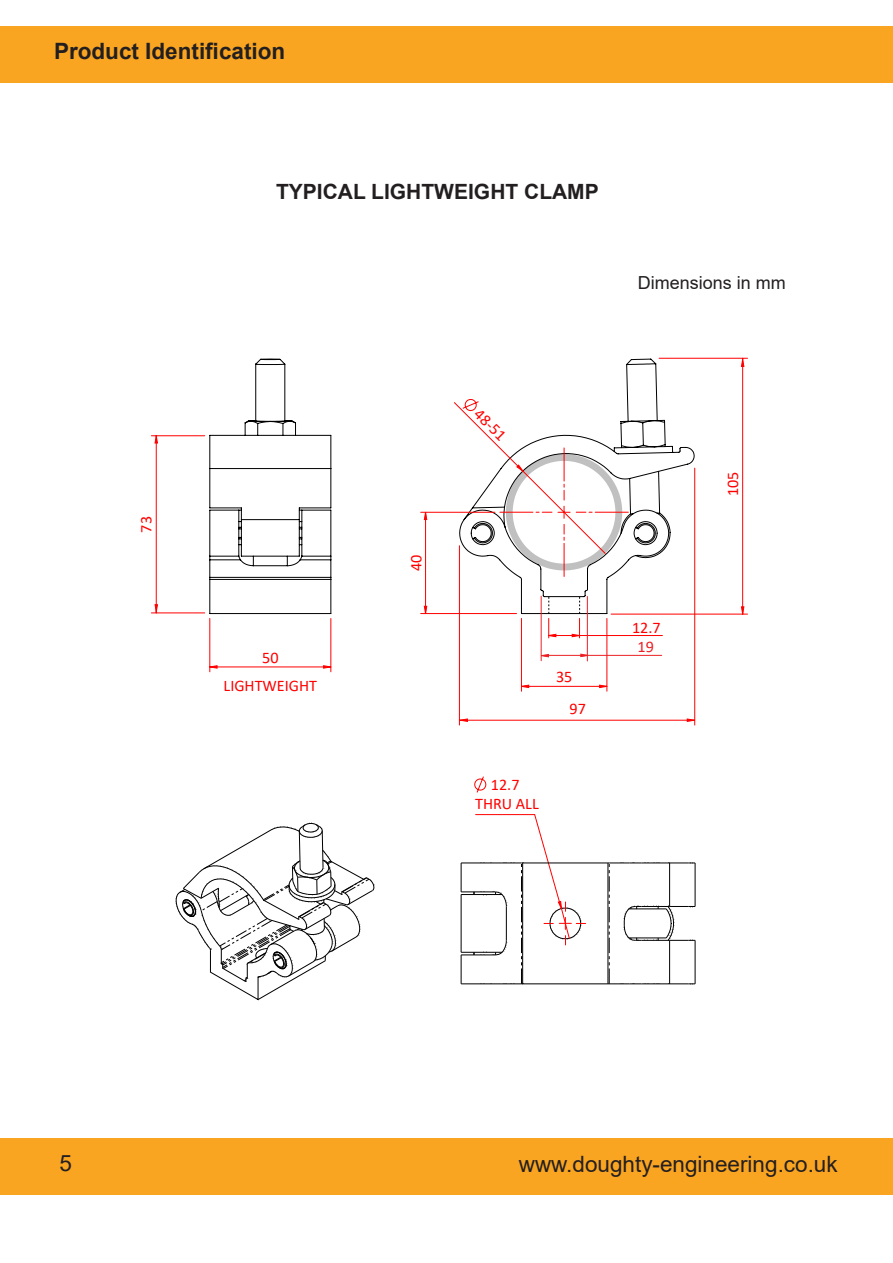
<style>
.page{position:relative;width:893px;height:1263px;background:#fff}
.page>*{position:absolute;margin:0;border:0;box-sizing:border-box;transform-origin:0 0}
.t1{font:22.5px "Arial";color:#231f20}
.t2{font:700 22.5px "Arial";color:#231f20}
.t3{font:700 21px "Arial";color:#231f20}
.t4{font:18px "Arial";color:#231f20}
.t5{font:16.2px/19.4px "Calibri";color:#f00;text-align:center}
.t6{font:16.2px "Calibri";color:#ec2024}
</style>
<div class="page">
<div style="left:0;top:1138px;width:893px;height:57px;background:#faa521"></div>
<div style="left:0;top:26px;width:893px;height:56px;background:#faa521"></div>
<svg style="left:517px;top:358px;width:178px;height:256px"></svg>
<svg style="left:209px;top:358px;width:123px;height:256px"></svg>
<hr style="left:579px;top:635px;width:83px;height:1px;background:#f00">
<hr style="left:421px;top:613px;width:96px;height:1px;background:#f00">
<hr style="left:421px;top:512px;width:74px;height:1px;background:#f00">
<hr style="left:606px;top:618px;width:1px;height:73px;background:#f00">
<hr style="left:521px;top:618px;width:1px;height:73px;background:#f00">
<hr style="left:209px;top:618px;width:1px;height:54px;background:#f00">
<hr style="left:330px;top:618px;width:1px;height:54px;background:#f00">
<svg style="left:453px;top:398px;width:175px;height:178px"></svg>
<svg style="left:548px;top:596px;width:32px;height:42px"></svg>
<svg style="left:423px;top:511px;width:5px;height:103px"></svg>
<svg style="left:520px;top:684px;width:88px;height:4px"></svg>
<svg style="left:209px;top:665px;width:123px;height:4px"></svg>
<hr style="left:541px;top:596px;width:1px;height:65px;background:#ec2024">
<hr style="left:587px;top:596px;width:1px;height:65px;background:#ec2024">
<hr style="left:547px;top:655px;width:115px;height:1px;background:#ec2024">
<svg style="left:540px;top:653px;width:49px;height:5px"></svg>
<hr style="left:611px;top:614px;width:136px;height:1px;background:#f00">
<hr style="left:659px;top:358px;width:88px;height:1px;background:#f00">
<hr style="left:742px;top:358px;width:1px;height:256px;background:#f00">
<svg style="left:740px;top:358px;width:5px;height:9px"></svg>
<svg style="left:740px;top:606px;width:5px;height:9px"></svg>
<hr style="left:459px;top:546px;width:1px;height:179px;background:#f00">
<hr style="left:694px;top:468px;width:1px;height:257px;background:#f00">
<hr style="left:459px;top:720px;width:235px;height:1px;background:#f00">
<svg style="left:686px;top:718px;width:9px;height:4px"></svg>
<svg style="left:459px;top:718px;width:9px;height:4px"></svg>
<svg style="left:474px;top:776px;width:13px;height:17px"></svg>
<svg style="left:175px;top:822px;width:200px;height:179px"></svg>
<hr style="left:695px;top:940px;width:1px;height:44px;background:#000">
<hr style="left:695px;top:863px;width:1px;height:43px;background:#000">
<svg style="left:461px;top:814px;width:234px;height:171px"></svg>
<hr style="left:151px;top:435px;width:54px;height:1px;background:#f00">
<hr style="left:151px;top:612px;width:54px;height:1px;background:#f00">
<hr style="left:156px;top:436px;width:1px;height:177px;background:#f00">
<svg style="left:154px;top:604px;width:4px;height:9px"></svg>
<svg style="left:154px;top:435px;width:4px;height:9px"></svg>
<p class="t2" style="left:54px;top:36px;width:233px">Product Identification</p>
<p class="t5" style="left:136px;top:533px;width:18px;rotate:-90deg">73</p>
<p class="t3" style="left:276px;top:177px;width:324px">TYPICAL LIGHTWEIGHT CLAMP</p>
<p class="t4" style="left:638px;top:270px;width:150px">Dimensions in mm</p>
<p class="t5" style="left:262px;top:647px;width:18px">50</p>
<p class="t5" style="left:224px;top:676px;width:95px">LIGHTWEIGHT</p>
<p class="t5" style="left:406px;top:571px;width:18px;rotate:-90deg">40</p>
<p class="t5" style="left:484px;top:404px;width:39px;rotate:45deg">48-51</p>
<p class="t5" style="left:556px;top:667px;width:18px">35</p>
<p class="t5" style="left:570px;top:698px;width:18px">97</p>
<p class="t5" style="left:475px;top:774px;width:65px">12.7<br>THRU ALL</p>
<p class="t5" style="left:632px;top:617px;width:30px">12.7</p>
<p class="t6" style="left:637px;top:635px;width:18px">19</p>
<p class="t5" style="left:723px;top:496px;width:26px;rotate:-90deg">105</p>
<p class="t1" style="left:60px;top:1147px;width:14px">5</p>
<p class="t1" style="left:519px;top:1148px;width:320px">www.doughty-engineering.co.uk</p>
</div>
